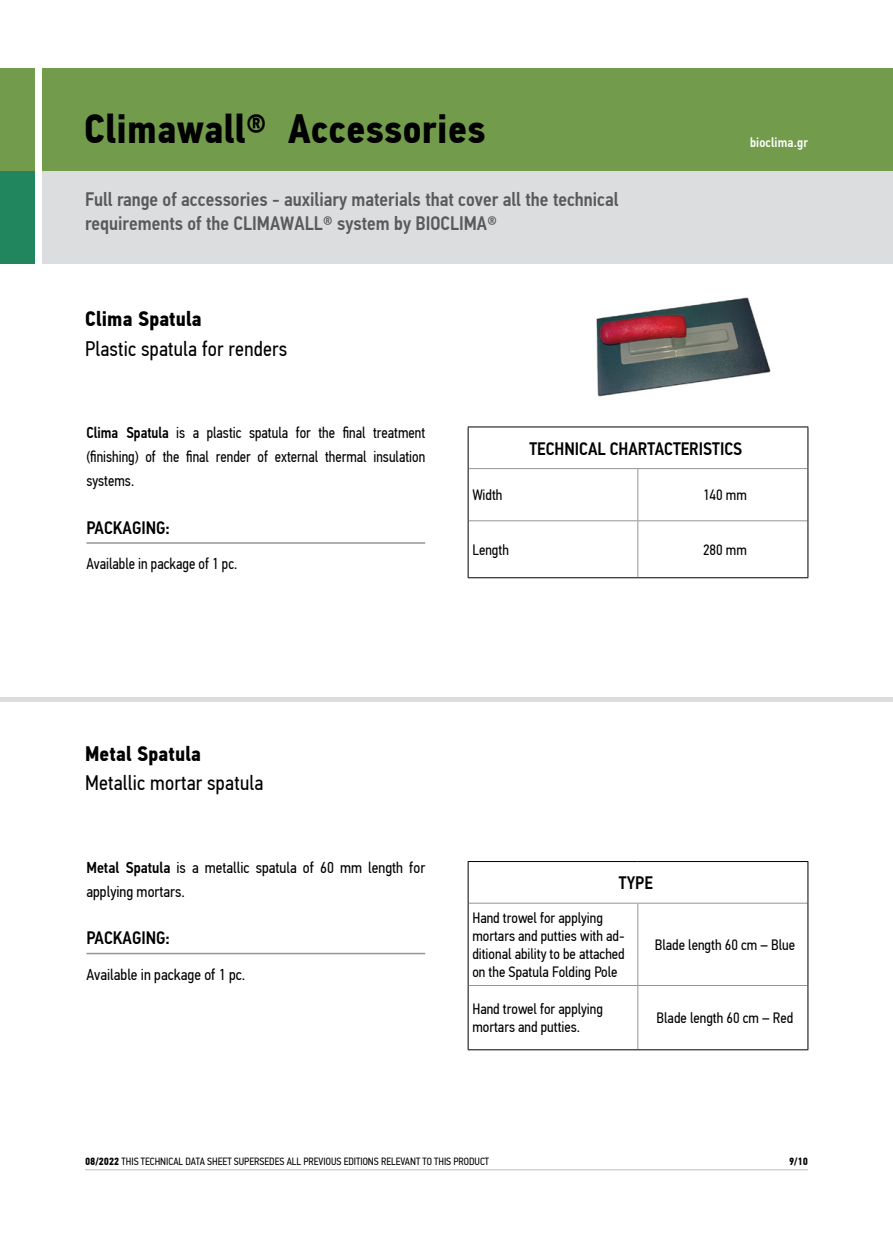
<style>
.page{position:relative;width:893px;height:1234px;background:#fff}
.page>*{position:absolute;margin:0;border:0;box-sizing:border-box;transform-origin:0 0}
.t1{font:700 40.95px "PF Din Text Cond Pro";letter-spacing:.01em;color:#000}
.t2{font:21px "PF Din Text Cond Pro";letter-spacing:.01em;color:#000}
.t3{font:700 21px "PF Din Text Cond Pro";letter-spacing:.01em;color:#000}
.t4{font:500 19.5px/23.4px "PF Din Text Cond Pro";color:#58595b}
.t5{font:500 18px "PF Din Text Cond Pro";color:#000}
.t6{font:15.75px/24px "PF Din Text Cond Pro";color:#000;text-align:justify;scale:.95 1}
.t7{font:15.75px/24px "PF Din Text Cond Pro";color:#000}
.t8{font:15px/18px "PF Din Text Cond Pro";color:#000}
.t9{font:500 13.5px "PF Din Text Cond Pro";letter-spacing:.01em;color:#fff}
.t10{font:10.5px "PF Din Text Cond Pro";color:#000}
.t11{font:700 10.5px "PF Din Text Cond Pro";color:#000}
.s1{font-weight:500}
.s2{font-weight:700}
</style>
<div class="page">
<div style="left:43px;top:170px;width:850px;height:94px;background:#dcddde"></div>
<div style="left:0;top:170px;width:34px;height:94px;background:#21865d"></div>
<hr style="left:85px;top:1169px;width:723px;height:1px;background:#bcbec0">
<div style="left:43px;top:68px;width:850px;height:102px;background:#729c4b"></div>
<div style="left:0;top:68px;width:34px;height:102px;background:#729c4b"></div>
<hr style="left:468px;top:902px;width:170px;height:1px;background:#939598">
<hr style="left:638px;top:902px;width:169px;height:1px;background:#939598">
<hr style="left:637px;top:903px;width:1px;height:81px;background:#939598">
<hr style="left:468px;top:984px;width:170px;height:1px;background:#939598">
<hr style="left:638px;top:984px;width:169px;height:1px;background:#939598">
<hr style="left:637px;top:985px;width:1px;height:64px;background:#939598">
<hr style="left:468px;top:861px;width:170px;height:1px;background:#000">
<hr style="left:468px;top:861px;width:1px;height:42px;background:#000">
<hr style="left:638px;top:861px;width:170px;height:1px;background:#000">
<hr style="left:807px;top:861px;width:1px;height:42px;background:#000">
<hr style="left:468px;top:903px;width:1px;height:82px;background:#000">
<hr style="left:807px;top:903px;width:1px;height:82px;background:#000">
<hr style="left:468px;top:985px;width:1px;height:64px;background:#000">
<hr style="left:807px;top:985px;width:1px;height:64px;background:#000">
<hr style="left:468px;top:1049px;width:170px;height:1px;background:#000">
<hr style="left:638px;top:1049px;width:170px;height:1px;background:#000">
<img style="left:596px;top:297px;width:175px;height:100px">
<hr style="left:0;top:697px;width:893px;height:4px;background:#dcddde">
<hr style="left:86px;top:952px;width:339px;height:2px;background:#939598">
<hr style="left:86px;top:542px;width:339px;height:1px;background:#939598">
<hr style="left:468px;top:468px;width:170px;height:1px;background:#939598">
<hr style="left:638px;top:468px;width:169px;height:1px;background:#939598">
<hr style="left:637px;top:469px;width:1px;height:51px;background:#939598">
<hr style="left:468px;top:520px;width:170px;height:1px;background:#939598">
<hr style="left:638px;top:520px;width:169px;height:1px;background:#939598">
<hr style="left:637px;top:521px;width:1px;height:56px;background:#939598">
<hr style="left:468px;top:426px;width:170px;height:1px;background:#000">
<hr style="left:468px;top:427px;width:1px;height:41px;background:#000">
<hr style="left:638px;top:426px;width:170px;height:1px;background:#000">
<hr style="left:807px;top:427px;width:1px;height:41px;background:#000">
<hr style="left:468px;top:468px;width:1px;height:52px;background:#000">
<hr style="left:807px;top:468px;width:1px;height:52px;background:#000">
<hr style="left:468px;top:520px;width:1px;height:57px;background:#000">
<hr style="left:807px;top:520px;width:1px;height:57px;background:#000">
<hr style="left:468px;top:577px;width:170px;height:1px;background:#000">
<hr style="left:638px;top:577px;width:170px;height:1px;background:#000">
<h1 class="t1" style="left:84px;top:104px;width:403px">Climawall® Accessories</h1>
<h3 class="t4" style="left:85px;top:188px;width:535px">Full range of accessories - auxiliary materials that cover all the technical requirements of the CLIMAWALL® system by BIOCLIMA®</h3>
<h2 class="t3" style="left:85px;top:306px;width:118px">Clima Spatula</h2>
<h2 class="t2" style="left:85px;top:336px;width:204px">Plastic spatula for renders</h2>
<p class="t9" style="left:750px;top:134px;width:59px">bioclima.gr</p>
<p class="t6" style="left:86px;top:421px;width:358px"><span class="s1">Clima Spatula</span> is a plastic spatula for the final treatment (finishing) of the final render of external thermal insulation systems.</p>
<p class="t5" style="left:86px;top:516px;width:85px">PACKAGING:</p>
<p class="t6" style="left:86px;top:551px;width:160px">Available in package of 1 pc.</p>
<p class="t5" style="left:529px;top:437px;width:214px">TECHNICAL CHARTACTERISTICS</p>
<p class="t8" style="left:472px;top:486px;width:32px">Width</p>
<p class="t8" style="left:703px;top:486px;width:46px">140 mm</p>
<p class="t8" style="left:472px;top:540px;width:38px">Length</p>
<p class="t8" style="left:703px;top:540px;width:46px">280 mm</p>
<h2 class="t3" style="left:85px;top:740px;width:117px">Metal Spatula</h2>
<h2 class="t2" style="left:85px;top:770px;width:180px">Metallic mortar spatula</h2>
<p class="t7" style="left:86px;top:855px;width:340px"><span class="s1">Metal Spatula</span> is a metallic spatula of 60 mm length for applying mortars.</p>
<p class="t5" style="left:86px;top:927px;width:85px">PACKAGING:</p>
<p class="t7" style="left:86px;top:961px;width:160px">Available in package of 1 pc.</p>
<p class="t5" style="left:619px;top:871px;width:35px">TYPE</p>
<p class="t8" style="left:472px;top:908px;width:154px">Hand trowel for applying mortars and putties with ad&shy;ditional ability to be attached on the Spatula Folding Pole</p>
<p class="t8" style="left:655px;top:935px;width:142px">Blade length 60 cm – Blue</p>
<p class="t8" style="left:472px;top:999px;width:132px">Hand trowel for applying mortars and putties.</p>
<p class="t8" style="left:657px;top:1008px;width:138px">Blade length 60 cm – Red</p>
<p class="t10" style="left:85px;top:1154px;width:406px"><span class="s2">08/2022</span> ΤHIS TECHNICAL DATA SHEET SUPERSEDES ALL PREVIOUS EDITIONS RELEVANT TO THIS PRODUCT</p>
<p class="t11" style="left:789px;top:1154px;width:20px">9/10</p>
</div>
